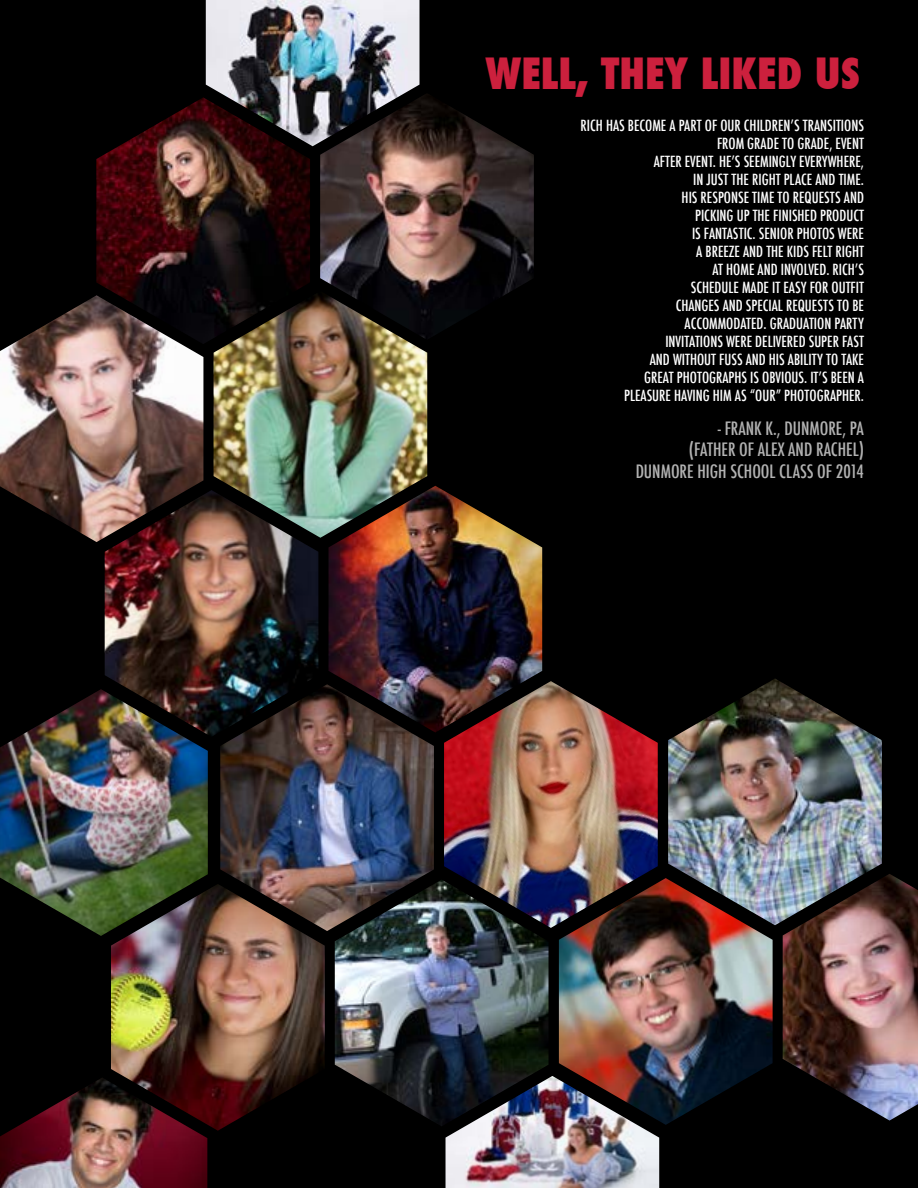
<style>
.page{position:relative;width:918px;height:1188px;background:#000}
.page>*{position:absolute;margin:0;border:0;box-sizing:border-box;transform-origin:0 0}
.t1{font:800 condensed 42px "Futura";color:#cc203d}
.t2{font:500 condensed 18px/21.6px "Futura";color:#fff;text-align:right}
.t3{font:500 condensed 15px/18px "Futura";color:#fff;text-align:right}
</style>
<div class="page">
<img style="left:446px;top:1076px;width:213px;height:112px">
<img style="left:96px;top:97px;width:214px;height:247px">
<img style="left:320px;top:94px;width:214px;height:244px">
<img style="left:0;top:295px;width:203px;height:247px">
<img style="left:214px;top:291px;width:213px;height:247px">
<img style="left:105px;top:490px;width:213px;height:246px">
<img style="left:328px;top:486px;width:214px;height:247px">
<img style="left:444px;top:681px;width:214px;height:247px">
<img style="left:220px;top:684px;width:214px;height:247px">
<img style="left:0;top:689px;width:208px;height:247px">
<img style="left:668px;top:678px;width:214px;height:247px">
<img style="left:111px;top:884px;width:214px;height:247px">
<img style="left:335px;top:880px;width:214px;height:246px">
<img style="left:559px;top:878px;width:214px;height:247px">
<img style="left:783px;top:874px;width:135px;height:247px">
<img style="left:0;top:1077px;width:207px;height:111px">
<img style="left:206px;top:0;width:214px;height:146px">
<h1 class="t1" style="left:486px;top:44px;width:376px">WELL, THEY LIKED US</h1>
<p class="t3" style="left:581px;top:117px;width:285px">RICH HAS BECOME A PART OF OUR CHILDREN’S TRANSITIONS FROM GRADE TO GRADE, EVENT<br>AFTER EVENT. HE’S SEEMINGLY EVERYWHERE,<br>IN JUST THE RIGHT PLACE AND TIME.<br>HIS RESPONSE TIME TO REQUESTS AND<br>PICKING UP THE FINISHED PRODUCT<br>IS FANTASTIC. SENIOR PHOTOS WERE<br>A BREEZE AND THE KIDS FELT RIGHT<br>AT HOME AND INVOLVED. RICH’S<br>SCHEDULE MADE IT EASY FOR OUTFIT<br>CHANGES AND SPECIAL REQUESTS TO BE<br>ACCOMMODATED. GRADUATION PARTY<br>INVITATIONS WERE DELIVERED SUPER FAST<br>AND WITHOUT FUSS AND HIS ABILITY TO TAKE<br>GREAT PHOTOGRAPHS IS OBVIOUS. IT’S BEEN A<br>PLEASURE HAVING HIM AS “OUR” PHOTOGRAPHER.</p>
<p class="t2" style="left:636px;top:417px;width:230px">- FRANK K., DUNMORE, PA<br>(FATHER OF ALEX AND RACHEL)<br>DUNMORE HIGH SCHOOL CLASS OF 2014</p>
</div>
